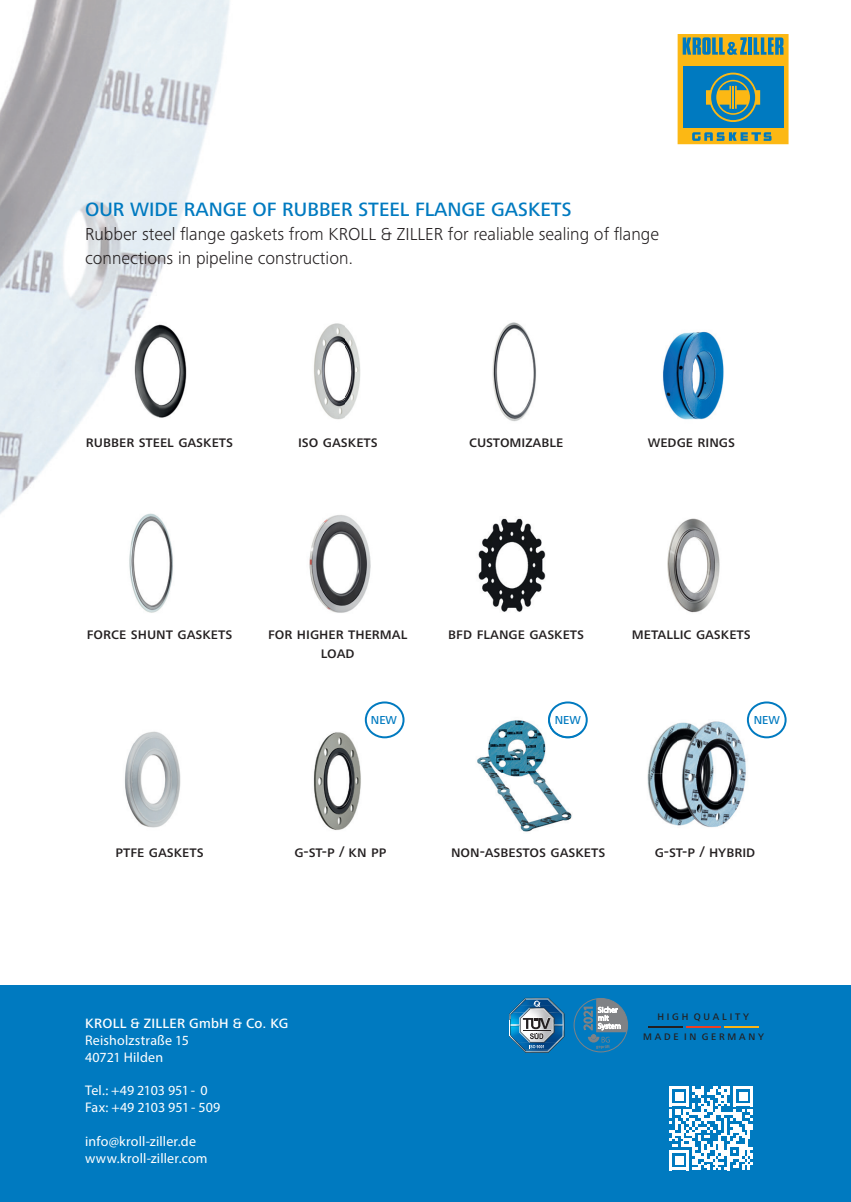
<style>
.page{position:relative;width:851px;height:1202px;background:#fff}
.page>*{position:absolute;margin:0;border:0;box-sizing:border-box;transform-origin:0 0}
.t1{font:500 20px "Frutiger Next LTW1 G";color:#007ac0}
.t2{font:300 18px/24px "Frutiger Next LTW1 G";color:#231f20}
.t3{font:500 16px "Frutiger Next LTW1 G";color:#231f20}
.t4{font:14px/16.8px "Myriad Pro";letter-spacing:.01em;color:#fff}
.t5{font:500 14px "Frutiger Next LTW1 G";letter-spacing:.02em;color:#fff}
.t6{font:500 12px "Frutiger Next LTW1 G";color:#007ac0}
.t7{font:500 9.8px "Frutiger Next LTW1 G";color:#231f20}
</style>
<div class="page">
<div style="left:0;top:985px;width:850px;height:217px;background:#007ac0"></div>
<svg style="left:669px;top:1086px;width:84px;height:84px"></svg>
<svg style="left:509px;top:998px;width:55px;height:55px"></svg>
<div style="left:573px;top:998px;width:55px;height:54px;border:1px solid #808285;border-radius:50%"></div>
<svg style="left:583px;top:998px;width:44px;height:51px"></svg>
<hr style="left:648px;top:1026px;width:35px;height:1px;background:#231f20">
<hr style="left:686px;top:1026px;width:35px;height:1px;background:#ef3e22">
<hr style="left:724px;top:1026px;width:35px;height:1px;background:#fbb416">
<div style="left:677px;top:34px;width:111px;height:110px;background:#fcb814"></div>
<div style="left:682px;top:66px;width:101px;height:62px;background:#007ac0"></div>
<hr style="left:748px;top:37px;width:4px;height:18px;background:#007ac0">
<svg style="left:682px;top:37px;width:64px;height:18px"></svg>
<svg style="left:753px;top:37px;width:30px;height:18px"></svg>
<svg style="left:706px;top:73px;width:54px;height:49px"></svg>
<svg style="left:692px;top:132px;width:79px;height:9px"></svg>
<img style="left:0;top:0;width:230px;height:514px">
<img style="left:121px;top:318px;width:77px;height:107px">
<img style="left:314px;top:323px;width:47px;height:97px">
<img style="left:663px;top:331px;width:61px;height:89px">
<img style="left:104px;top:510px;width:94px;height:103px">
<img style="left:492px;top:322px;width:44px;height:100px">
<img style="left:667px;top:518px;width:53px;height:95px">
<img style="left:309px;top:515px;width:62px;height:98px">
<img style="left:125px;top:731px;width:56px;height:97px">
<img style="left:478px;top:518px;width:68px;height:94px">
<img style="left:313px;top:732px;width:48px;height:98px">
<svg style="left:365px;top:701px;width:39px;height:37px"></svg>
<svg style="left:549px;top:701px;width:38px;height:32px"></svg>
<img style="left:477px;top:720px;width:95px;height:112px">
<img style="left:548px;top:714px;width:34px;height:24px">
<img style="left:647px;top:723px;width:30px;height:103px">
<img style="left:677px;top:721px;width:69px;height:106px">
<svg style="left:746px;top:701px;width:40px;height:37px"></svg>
<p class="t1" style="left:85px;top:198px;width:488px">OUR WIDE RANGE OF RUBBER STEEL FLANGE GASKETS</p>
<p class="t2" style="left:85px;top:222px;width:575px">Rubber steel flange gaskets from KROLL &amp; ZILLER for realiable sealing of flange connections in pipeline construction.</p>
<p class="t3" style="left:86px;top:433px;width:149px">rubber steel gaskets</p>
<p class="t3" style="left:298px;top:433px;width:81px">iso gaskets</p>
<p class="t3" style="left:469px;top:433px;width:96px">customizable</p>
<p class="t3" style="left:647px;top:433px;width:89px">wedge rings</p>
<p class="t3" style="left:87px;top:624px;width:147px">force shunt gaskets</p>
<p class="t3" style="left:268px;top:624px;width:141px">for higher thermal</p>
<p class="t3" style="left:448px;top:624px;width:137px">bfd flange gaskets</p>
<p class="t3" style="left:321px;top:643px;width:35px">load</p>
<p class="t3" style="left:632px;top:624px;width:120px">metallic gaskets</p>
<p class="t6" style="left:371px;top:713px;width:28px">NEW</p>
<p class="t3" style="left:115px;top:842px;width:90px">ptfe gaskets</p>
<p class="t3" style="left:294px;top:842px;width:94px">g-st-p / kn pp</p>
<p class="t6" style="left:554px;top:713px;width:28px">NEW</p>
<p class="t6" style="left:753px;top:713px;width:28px">NEW</p>
<p class="t3" style="left:451px;top:842px;width:156px">non-asbestos gaskets</p>
<p class="t3" style="left:654px;top:842px;width:102px">g-st-p / hybrid</p>
<p class="t5" style="left:85px;top:1015px;width:205px">KROLL &amp; ZILLER GmbH &amp; Co. KG</p>
<p class="t4" style="left:85px;top:1032px;width:105px">Reisholzstraße 15<br>40721 Hilden</p>
<p class="t4" style="left:85px;top:1082px;width:137px">Tel.: +49 2103 951 - 0<br>Fax: +49 2103 951 - 509</p>
<p class="t4" style="left:85px;top:1132px;width:124px">info@kroll-ziller.de www.kroll-ziller.com</p>
<p class="t7" style="left:657px;top:1011px;width:93px">H I G H Q U A L I T Y</p>
<p class="t7" style="left:643px;top:1031px;width:122px">M A D E I N G E R M A N Y</p>
</div>
